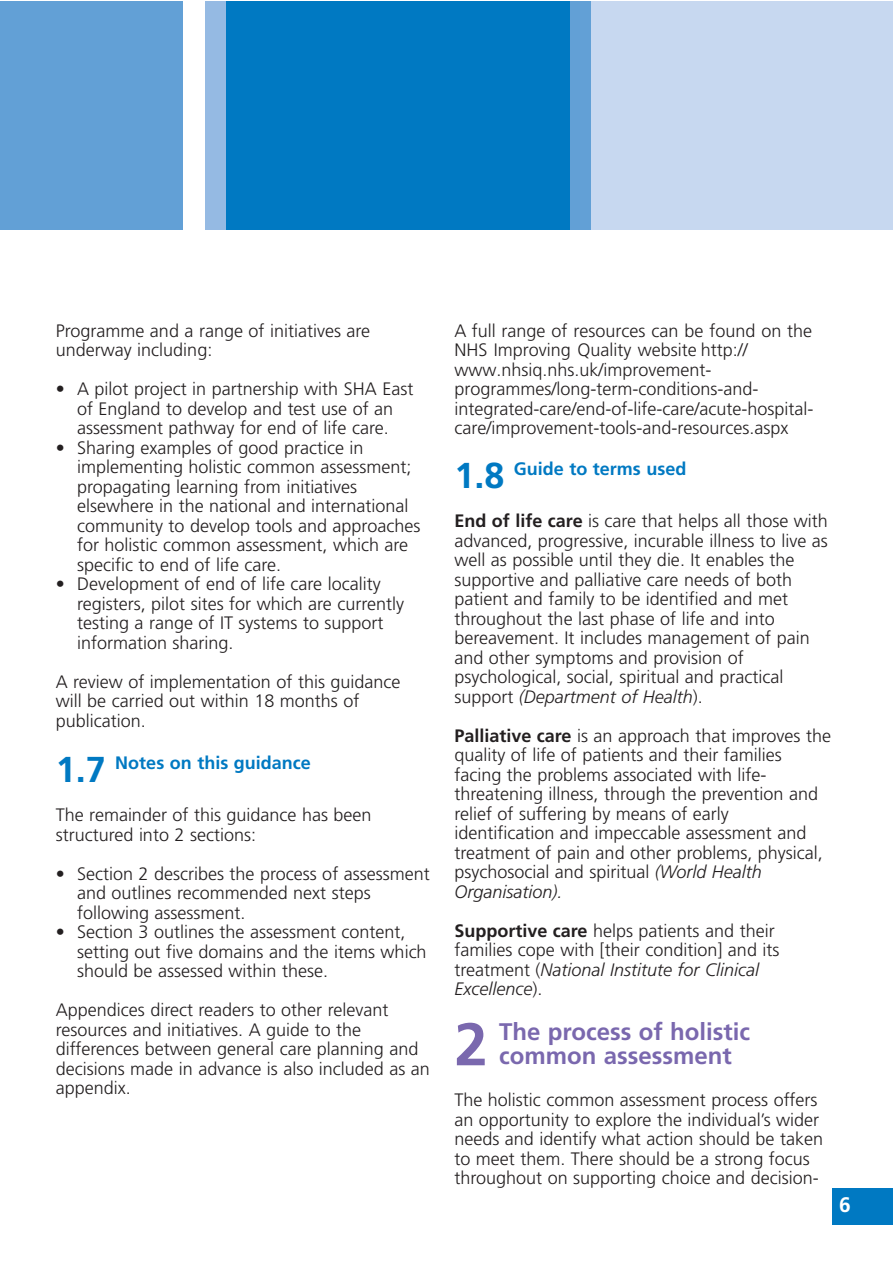
<style>
.page{position:relative;width:893px;height:1263px;background:#fff}
.page>*{position:absolute;margin:0;border:0;box-sizing:border-box;transform-origin:0 0}
.t1{font:700 60px "Frutiger";color:#7a68ae}
.t2{font:700 24px/24px "Frutiger";color:#7a68ae}
.t3{font:700 21px "Frutiger";color:#fff}
.t4{font:300 18px/19.5px "Frutiger";color:#231f20}
.t5{font:700 18px "Frutiger";color:#0079c2}
.t6{font:300 18px "Frutiger LT Std";color:#231f20}
.s1{font-size:36px}
.s2{font-family:"Frutiger"}
.s3{font-weight:700}
.s4{font-style:italic}
</style>
<div class="page">
<div style="left:832px;top:1188px;width:60px;height:37px;background:#0079c2"></div>
<div style="left:449px;top:1px;width:443px;height:228px;background:#c7d8f0"></div>
<div style="left:206px;top:1px;width:21px;height:228px;background:#95bae3"></div>
<div style="left:570px;top:1px;width:21px;height:228px;background:#62a0d6"></div>
<div style="left:0;top:1px;width:183px;height:228px;background:#62a0d6"></div>
<div style="left:227px;top:1px;width:343px;height:228px;background:#0079c2"></div>
<p class="t4" style="left:56px;top:321px;width:316px">Programme and a range of initiatives are underway including:</p>
<p class="t4" style="left:56px;top:379px;width:359px;text-align:center">• A pilot project in partnership with SHA East of England to develop and test use of an assessment pathway for end of life care.</p>
<p class="t4" style="left:77px;top:438px;width:345px;text-indent:-21px">• Sharing examples of good practice in implementing holistic common assessment; propagating learning from initiatives elsewhere in the national and international community to develop tools and approaches for holistic common assessment, which are specific to end of life care.</p>
<p class="t4" style="left:77px;top:574px;width:329px;text-indent:-21px">• Development of end of life care locality registers, pilot sites for which are currently testing a range of IT systems to support information sharing.</p>
<p class="t4" style="left:56px;top:672px;width:346px">A review of implementation of this guidance will be carried out within 18 months of publication.</p>
<p class="t5" style="left:56px;top:752px;width:257px"><span class="s1">1.7</span> Notes on this guidance</p>
<p class="t4" style="left:56px;top:805px;width:317px">The remainder of this guidance has been structured into 2 sections:</p>
<p class="t4" style="left:77px;top:864px;width:354px;text-indent:-21px">• Section 2 describes the process of assessment and outlines recommended next steps following assessment.</p>
<p class="t4" style="left:77px;top:922px;width:351px;text-indent:-21px">• Section 3 outlines the assessment content, setting out five domains and the items which should be assessed within these.</p>
<p class="t4" style="left:56px;top:1000px;width:376px">Appendices direct readers to other relevant resources and initiatives. A guide to the differences between general care planning and decisions made in advance is also included as an appendix.</p>
<p class="t4" style="left:454px;top:321px;width:359px">A full range of resources can be found on the</p>
<p class="t6" style="left:454px;top:340px;width:295px">NHS Improving Quality <span class="s2">website http://</span></p>
<p class="t4" style="left:454px;top:360px;width:360px">www.nhsiq.nhs.uk/improvement&shy;programmes/long-term-conditions-and&shy;integrated-care/end-of-life-care/acute-hospital&shy;care/improvement-tools-and-resources.aspx</p>
<p class="t5" style="left:454px;top:458px;width:234px"><span class="s1">1.8</span> Guide to terms used</p>
<p class="t4" style="left:454px;top:511px;width:375px"><span class="s3">End of life care</span> is care that helps all those with advanced, progressive, incurable illness to live as well as possible until they die. It enables the supportive and palliative care needs of both patient and family to be identified and met throughout the last phase of life and into bereavement. It includes management of pain and other symptoms and provision of psychological, social, spiritual and practical support <span class="s4">(Department of Health</span>).</p>
<p class="t4" style="left:454px;top:726px;width:378px"><span class="s3">Palliative care</span> is an approach that improves the quality of life of patients and their families facing the problems associated with life&shy;threatening illness, through the prevention and relief of suffering by means of early identification and impeccable assessment and treatment of pain and other problems, physical, psychosocial and spiritual <span class="s4">(World Health Organisation).</span></p>
<p class="t4" style="left:454px;top:921px;width:327px"><span class="s3">Supportive care</span> helps patients and their families cope with [their condition] and its treatment (<span class="s4">National Institute for Clinical Excellence</span>).</p>
<h1 class="t1" style="left:454px;top:1009px;width:35px">2</h1>
<h2 class="t2" style="left:499px;top:1020px;width:252px">The process of holistic common assessment</h2>
<p class="t4" style="left:454px;top:1090px;width:370px">The holistic common assessment process offers an opportunity to explore the individual’s wider needs and identify what action should be taken to meet them. There should be a strong focus throughout on supporting choice and decision-</p>
<p class="t3" style="left:839px;top:1193px;width:13px">6</p>
</div>
